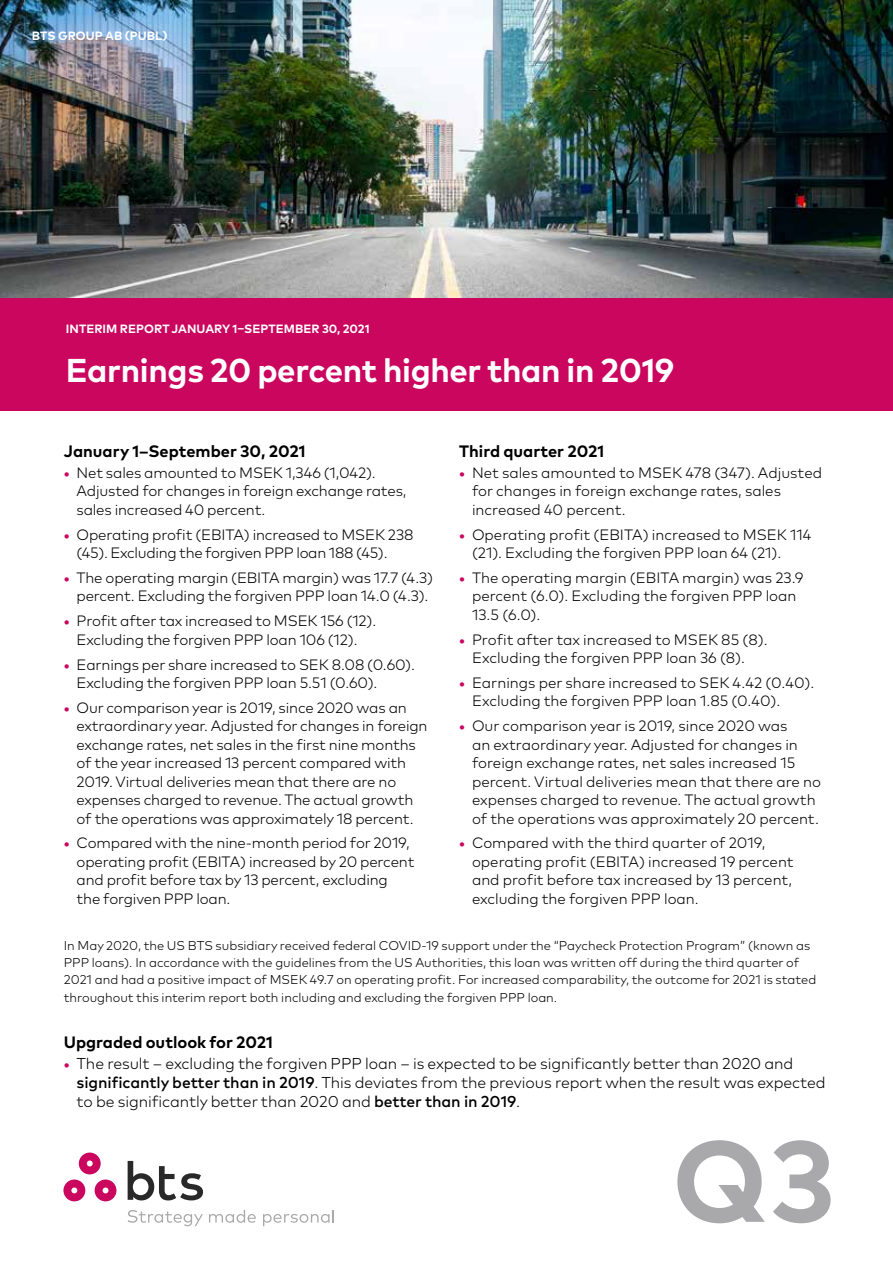
<style>
.page{position:relative;width:893px;height:1263px;background:#fff}
.page>*{position:absolute;margin:0;border:0;box-sizing:border-box;transform-origin:0 0}
.t1{font:700 114.45px "Mark OT";color:#a9a9ab}
.t2{font:700 33px "Mark OT";letter-spacing:-.01em;color:#fff}
.t3{font:700 16.5px "Mark OT";color:#000}
.t4{font:300 15.75px/18.8px "Mark OT";letter-spacing:-.005em;color:#000}
.t5{font:300 15px/18.5px "Mark OT";letter-spacing:-.01em;color:#000}
.t6{font:300 12.75px/17.2px "Mark OT";color:#000}
.t7{font:700 12px "Mark OT";letter-spacing:.005em;color:#fff}
.s1{font-weight:700;font-size:13.5px;color:#ca065e}
.s2{font-weight:500}
</style>
<div class="page">
<img style="left:0;top:0;width:893px;height:298px">
<svg style="left:128px;top:1161px;width:75px;height:39px"></svg>
<svg style="left:63px;top:1152px;width:53px;height:49px"></svg>
<svg style="left:128px;top:1210px;width:75px;height:16px"></svg>
<svg style="left:209px;top:1210px;width:47px;height:13px"></svg>
<svg style="left:263px;top:1210px;width:71px;height:16px"></svg>
<div style="left:0;top:298px;width:893px;height:113px;background:#ca065e"></div>
<p class="t7" style="left:32px;top:28px;width:137px">BTS GROUP AB (PUBL)</p>
<p class="t7" style="left:66px;top:321px;width:305px">INTERIM REPORT JANUARY 1–SEPTEMBER 30, 2021</p>
<h2 class="t2" style="left:66px;top:349px;width:610px">Earnings 20 percent higher than in 2019</h2>
<p class="t3" style="left:64px;top:440px;width:243px">January 1–September 30, 2021</p>
<p class="t5" style="left:77px;top:463px;width:332px;text-indent:-13px"><span class="s1">•</span> Net sales amounted to MSEK 1,346 (1,042).<br>Adjusted for changes in foreign exchange rates, sales increased 40 percent.</p>
<p class="t5" style="left:77px;top:525px;width:338px;text-indent:-13px"><span class="s1">•</span> Operating profit (EBITA) increased to MSEK 238 (45). Excluding the forgiven PPP loan 188 (45).</p>
<p class="t5" style="left:64px;top:568px;width:371px;text-align:center"><span class="s1">•</span> The operating margin (EBITA margin) was 17.7 (4.3) percent. Excluding the forgiven PPP loan 14.0 (4.3).</p>
<p class="t5" style="left:64px;top:612px;width:314px;text-align:center"><span class="s1">•</span> Profit after tax increased to MSEK 156 (12).<br>Excluding the forgiven PPP loan 106 (12).</p>
<p class="t5" style="left:77px;top:655px;width:340px;text-indent:-13px"><span class="s1">•</span> Earnings per share increased to SEK 8.08 (0.60).<br>Excluding the forgiven PPP loan 5.51 (0.60).</p>
<p class="t5" style="left:77px;top:698px;width:353px;text-indent:-13px"><span class="s1">•</span> Our comparison year is 2019, since 2020 was an extraordinary year. Adjusted for changes in foreign exchange rates, net sales in the first nine months of the year increased 13 percent compared with 2019. Virtual deliveries mean that there are no expenses charged to revenue. The actual growth of the operations was approximately 18 percent.</p>
<p class="t5" style="left:77px;top:834px;width:339px;text-indent:-13px"><span class="s1">•</span> Compared with the nine-month period for 2019, operating profit (EBITA) increased by 20 percent and profit before tax by 13 percent, excluding the forgiven PPP loan.</p>
<p class="t3" style="left:459px;top:440px;width:146px">Third quarter 2021</p>
<p class="t5" style="left:472px;top:463px;width:352px;text-indent:-13px"><span class="s1">•</span> Net sales amounted to MSEK 478 (347). Adjusted for changes in foreign exchange rates, sales increased 40 percent.</p>
<p class="t5" style="left:472px;top:525px;width:341px;text-indent:-13px"><span class="s1">•</span> Operating profit (EBITA) increased to MSEK 114 (21). Excluding the forgiven PPP loan 64 (21).</p>
<p class="t5" style="left:472px;top:568px;width:333px;text-indent:-13px"><span class="s1">•</span> The operating margin (EBITA margin) was 23.9 percent (6.0). Excluding the forgiven PPP loan<br>13.5 (6.0).</p>
<p class="t5" style="left:472px;top:630px;width:297px;text-indent:-13px"><span class="s1">•</span> Profit after tax increased to MSEK 85 (8).<br>Excluding the forgiven PPP loan 36 (8).</p>
<p class="t5" style="left:472px;top:673px;width:344px;text-indent:-13px"><span class="s1">•</span> Earnings per share increased to SEK 4.42 (0.40).<br>Excluding the forgiven PPP loan 1.85 (0.40).</p>
<p class="t5" style="left:472px;top:717px;width:351px;text-indent:-13px"><span class="s1">•</span> Our comparison year is 2019, since 2020 was<br>an extraordinary year. Adjusted for changes in foreign exchange rates, net sales increased 15 percent. Virtual deliveries mean that there are no expenses charged to revenue. The actual growth of the operations was approximately 20 percent.</p>
<p class="t5" style="left:472px;top:834px;width:323px;text-indent:-13px"><span class="s1">•</span> Compared with the third quarter of 2019, operating profit (EBITA) increased 19 percent and profit before tax increased by 13 percent, excluding the forgiven PPP loan.</p>
<p class="t6" style="left:64px;top:937px;width:754px">In May 2020, the US BTS subsidiary received federal COVID-19 support under the “Paycheck Protection Program” (known as PPP loans). In accordance with the guidelines from the US Authorities, this loan was written off during the third quarter of 2021 and had a positive impact of MSEK 49.7 on operating profit. For increased comparability, the outcome for 2021 is stated throughout this interim report both including and excluding the forgiven PPP loan.</p>
<p class="t3" style="left:64px;top:1031px;width:211px">Upgraded outlook for 2021</p>
<p class="t4" style="left:77px;top:1054px;width:751px;text-indent:-13px"><span class="s1">•</span> The result – excluding the forgiven PPP loan – is expected to be significantly better than 2020 and <span class="s2">significantly better than in 2019</span>. This deviates from the previous report when the result was expected to be significantly better than 2020 and <span class="s2">better than in 2019</span>.</p>
<h1 class="t1" style="left:672px;top:1107px;width:165px">Q3</h1>
</div>
